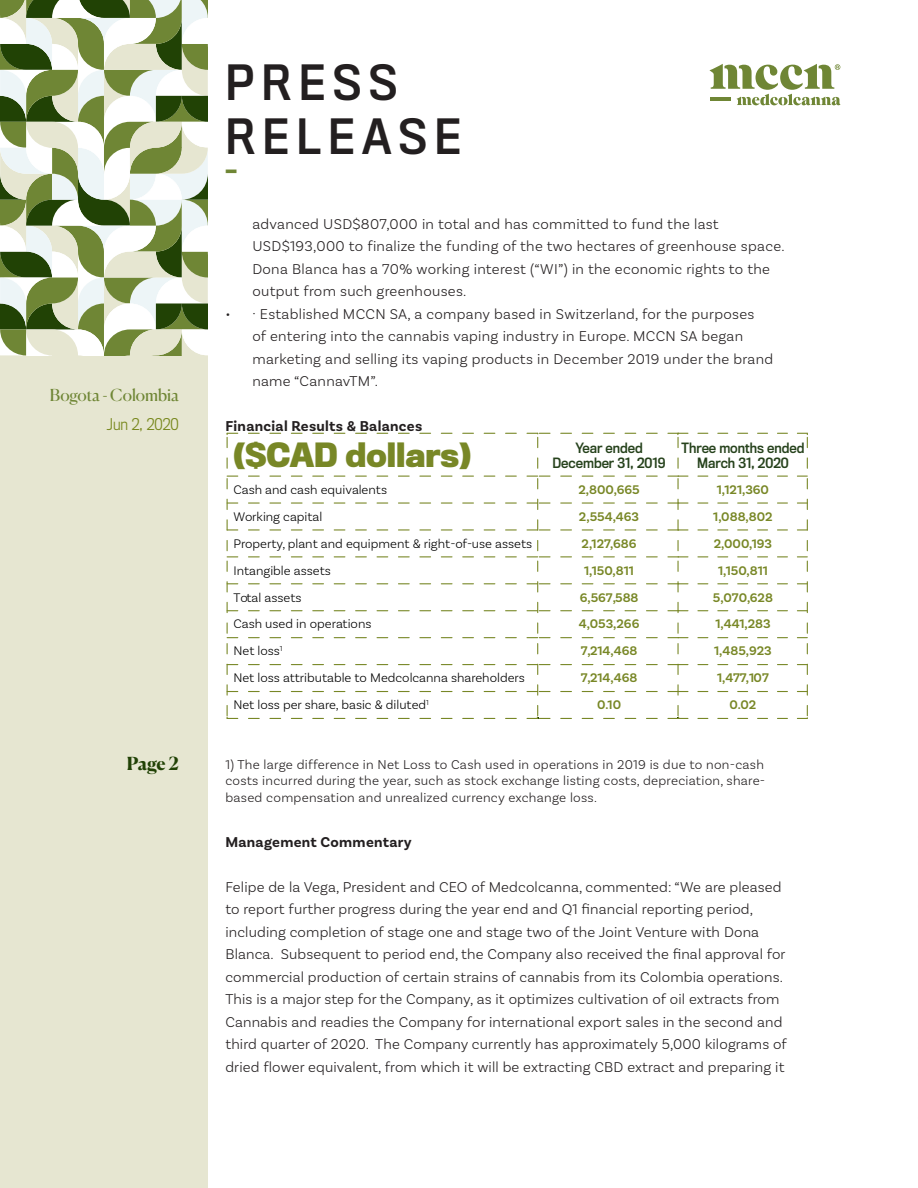
<style>
.page{position:relative;width:918px;height:1188px;background:#fff}
.page>*{position:absolute;margin:0;border:0;box-sizing:border-box;transform-origin:0 0}
.t1{font:45px "Titling Gothic FB Narrow Standard";letter-spacing:.16em;color:#231f20}
.t2{font:700 30.9px "Titling Gothic FB Narrow";color:#788726}
.t3{font:28.5px "Titling Gothic FB Narrow Standard";color:#6f8635}
.t4{font:700 18px "Canela";color:#214205}
.t5{font:16.5px "Canela";color:#6f8635}
.t6{font:300 15px/22.5px "Basic Sans";letter-spacing:.01em;color:#231f20}
.t7{font:700 15px "Basic Sans";letter-spacing:.02em;color:#231f20}
.t8{font:300 15px "Titling Gothic FB Narrow";color:#77871c}
.t9{font:300 13.5px/16.5px "Basic Sans";letter-spacing:.02em;color:#231f20;text-align:justify}
.t10{font:300 13.2px/26.8px "Basic Sans";color:#000}
.t11{font:600 13.2px "Basic Sans";color:#788726}
.t12{font:13.2px/15.8px "Titling Gothic FB Narrow Standard";color:#26421c;text-align:center}
</style>
<div class="page">
<div style="left:0;top:355px;width:208px;height:833px;background:#e6e6d1"></div>
<svg style="left:709px;top:64px;width:131px;height:41px"></svg>
<svg style="left:0;top:0;width:208px;height:355px"></svg>
<svg style="left:227px;top:433px;width:581px;height:286px"></svg>
<p class="t5" style="left:50px;top:382px;width:130px">Bogota - Colombia</p>
<p class="t8" style="left:107px;top:416px;width:74px">Jun 2, 2020</p>
<p class="t4" style="left:127px;top:749px;width:54px">Page 2</p>
<p class="t1" style="left:225px;top:57px;width:174px">PRESS</p>
<p class="t1" style="left:225px;top:111px;width:237px">RELEASE</p>
<p class="t3" style="left:225px;top:154px;width:13px">-</p>
<p class="t6" style="left:252px;top:212px;width:534px">advanced USD$807,000 in total and has committed to fund the last USD$193,000 to finalize the funding of the two hectares of greenhouse space.<br>Dona Blanca has a 70% working interest (“WI”) in the economic rights to the output from such greenhouses.</p>
<p class="t6" style="left:252px;top:302px;width:522px;text-indent:-27px">• · Established MCCN SA, a company based in Switzerland, for the purposes<br>of entering into the cannabis vaping industry in Europe. MCCN SA began marketing and selling its vaping products in December 2019 under the brand name “CannavTM”.</p>
<p class="t7" style="left:225px;top:417px;width:198px">Financial Results &amp; Balances</p>
<h2 class="t2" style="left:233px;top:437px;width:239px">($CAD dollars)</h2>
<p class="t12" style="left:553px;top:440px;width:115px">Year ended<br>December 31, 2019</p>
<p class="t12" style="left:682px;top:440px;width:124px">Three months ended<br>March 31, 2020</p>
<p class="t10" style="left:233px;top:476px;width:155px">Cash and cash equivalents</p>
<p class="t11" style="left:578px;top:482px;width:63px">2,800,665</p>
<p class="t11" style="left:717px;top:482px;width:54px">1,121,360</p>
<p class="t11" style="left:579px;top:509px;width:62px">2,554,463</p>
<p class="t11" style="left:713px;top:509px;width:61px">1,088,802</p>
<p class="t11" style="left:582px;top:535px;width:57px">2,127,686</p>
<p class="t11" style="left:714px;top:535px;width:60px">2,000,193</p>
<p class="t11" style="left:584px;top:562px;width:51px">1,150,811</p>
<p class="t11" style="left:718px;top:562px;width:51px">1,150,811</p>
<p class="t11" style="left:580px;top:589px;width:60px">6,567,588</p>
<p class="t11" style="left:713px;top:589px;width:62px">5,070,628</p>
<p class="t11" style="left:579px;top:616px;width:62px">4,053,266</p>
<p class="t11" style="left:715px;top:616px;width:57px">1,441,283</p>
<p class="t11" style="left:581px;top:643px;width:58px">7,214,468</p>
<p class="t11" style="left:714px;top:643px;width:59px">1,485,923</p>
<p class="t11" style="left:581px;top:670px;width:58px">7,214,468</p>
<p class="t11" style="left:717px;top:670px;width:53px">1,477,107</p>
<p class="t11" style="left:597px;top:697px;width:26px">0.10</p>
<p class="t11" style="left:730px;top:697px;width:28px">0.02</p>
<p class="t10" style="left:233px;top:503px;width:300px">Working capital<br>Property, plant and equipment &amp; right-of-use assets<br>Intangible assets<br>Total assets<br>Cash used in operations<br>Net loss<sup>1<br></sup>Net loss attributable to Medcolcanna shareholders<br>Net loss per share, basic &amp; diluted<sup>1</sup></p>
<p class="t9" style="left:225px;top:756px;width:541px">1) The large difference in Net Loss to Cash used in operations in 2019 is due to non-cash costs incurred during the year, such as stock exchange listing costs, depreciation, share&shy;based compensation and unrealized currency exchange loss.</p>
<p class="t7" style="left:225px;top:833px;width:188px">Management Commentary</p>
<p class="t6" style="left:225px;top:875px;width:563px">Felipe de la Vega, President and CEO of Medcolcanna, commented: “We are pleased to report further progress during the year end and Q1 financial reporting period, including completion of stage one and stage two of the Joint Venture with Dona Blanca. Subsequent to period end, the Company also received the final approval for commercial production of certain strains of cannabis from its Colombia operations.<br>This is a major step for the Company, as it optimizes cultivation of oil extracts from Cannabis and readies the Company for international export sales in the second and third quarter of 2020. The Company currently has approximately 5,000 kilograms of dried flower equivalent, from which it will be extracting CBD extract and preparing it</p>
</div>
